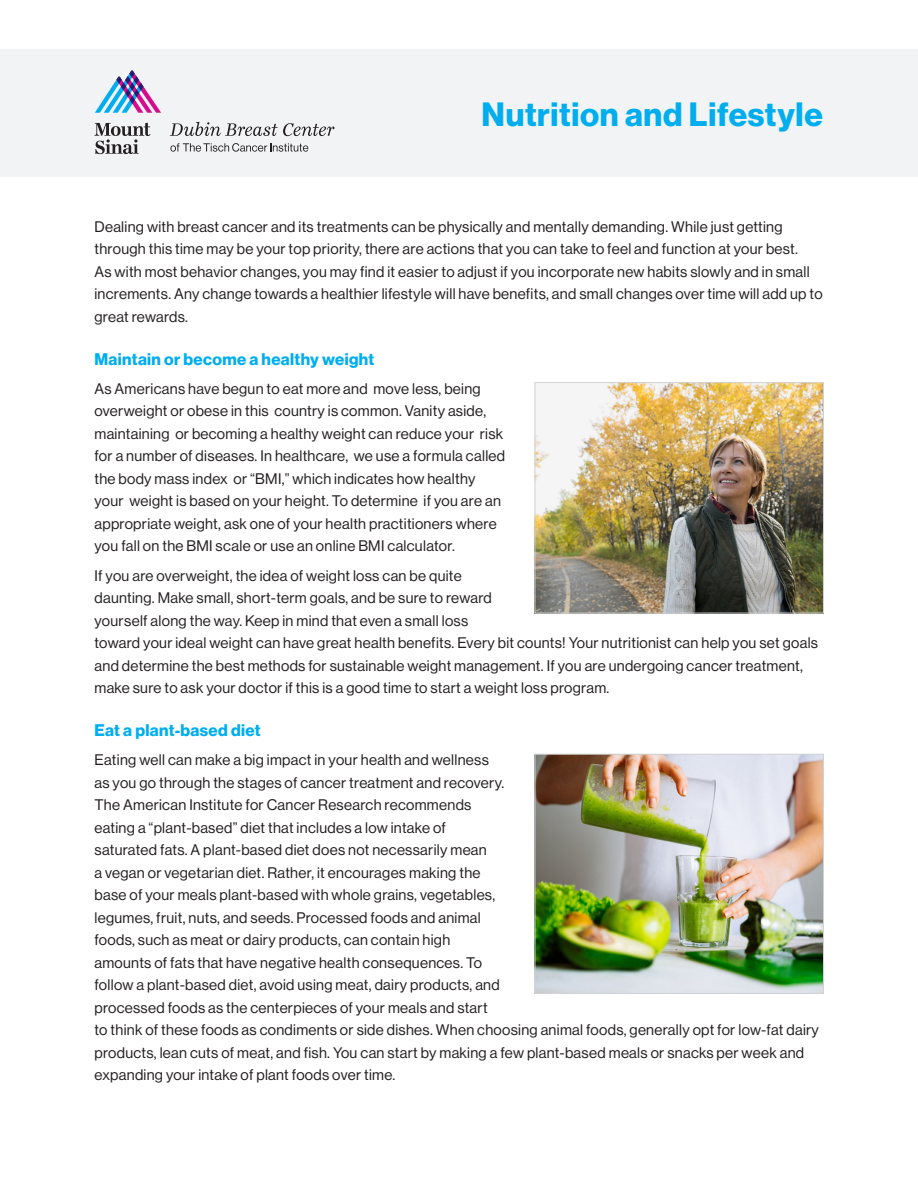
<style>
.page{position:relative;width:918px;height:1188px;background:#fff}
.page>*{position:absolute;margin:0;border:0;box-sizing:border-box;transform-origin:0 0}
.t1{font:33px "N Haas Grotesk DS Std 75 Bd";letter-spacing:.02em;color:#00aeef}
.t2{font:16.5px "N Haas Grotesk DS Std 75 Bd";letter-spacing:.02em;color:#00aeef}
.t3{font:15px/22.5px "N Haas Grotesk DS Std 55 Rg";letter-spacing:.02em;color:#231f20}
</style>
<div class="page">
<div style="left:0;top:50px;width:918px;height:127px;background:#f2f3f4"></div>
<img style="left:537px;top:384px;width:285px;height:227px">
<div style="left:535px;top:382px;width:289px;height:231px;border:1px solid #d1d2d4"></div>
<img style="left:537px;top:756px;width:285px;height:236px">
<div style="left:535px;top:754px;width:289px;height:240px;border:1px solid #d1d2d4"></div>
<svg style="left:95px;top:70px;width:66px;height:43px"></svg>
<svg style="left:94px;top:123px;width:56px;height:31px"></svg>
<svg style="left:170px;top:122px;width:165px;height:14px"></svg>
<svg style="left:170px;top:143px;width:138px;height:9px"></svg>
<p class="t1" style="left:482px;top:95px;width:343px">Nutrition and Lifestyle</p>
<p class="t3" style="left:94px;top:216px;width:730px">Dealing with breast cancer and its treatments can be physically and mentally demanding. While just getting through this time may be your top priority, there are actions that you can take to feel and function at your best.<br>As with most behavior changes, you may find it easier to adjust if you incorporate new habits slowly and in small increments. Any change towards a healthier lifestyle will have benefits, and small changes over time will add up to great rewards.</p>
<p class="t2" style="left:94px;top:349px;width:281px">Maintain or become a healthy weight</p>
<p class="t3" style="left:94px;top:378px;width:412px">As Americans have begun to eat more and move less, being overweight or obese in this country is common. Vanity aside, maintaining or becoming a healthy weight can reduce your risk for a number of diseases. In healthcare, we use a formula called the body mass index or “BMI,” which indicates how healthy your weight is based on your height. To determine if you are an appropriate weight, ask one of your health practitioners where you fall on the BMI scale or use an online BMI calculator.</p>
<p class="t3" style="left:94px;top:564px;width:725px">If you are overweight, the idea of weight loss can be quite<br>daunting. Make small, short-term goals, and be sure to reward<br>yourself along the way. Keep in mind that even a small loss<br>toward your ideal weight can have great health benefits. Every bit counts! Your nutritionist can help you set goals and determine the best methods for sustainable weight management. If you are undergoing cancer treatment, make sure to ask your doctor if this is a good time to start a weight loss program.</p>
<p class="t2" style="left:94px;top:721px;width:168px">Eat a plant-based diet</p>
<p class="t3" style="left:94px;top:749px;width:726px">Eating well can make a big impact in your health and wellness<br>as you go through the stages of cancer treatment and recovery.<br>The American Institute for Cancer Research recommends<br>eating a “plant-based” diet that includes a low intake of<br>saturated fats. A plant-based diet does not necessarily mean<br>a vegan or vegetarian diet. Rather, it encourages making the<br>base of your meals plant-based with whole grains, vegetables,<br>legumes, fruit, nuts, and seeds. Processed foods and animal<br>foods, such as meat or dairy products, can contain high<br>amounts of fats that have negative health consequences. To<br>follow a plant-based diet, avoid using meat, dairy products, and<br>processed foods as the centerpieces of your meals and start<br>to think of these foods as condiments or side dishes. When choosing animal foods, generally opt for low-fat dairy products, lean cuts of meat, and fish. You can start by making a few plant-based meals or snacks per week and expanding your intake of plant foods over time.</p>
</div>
